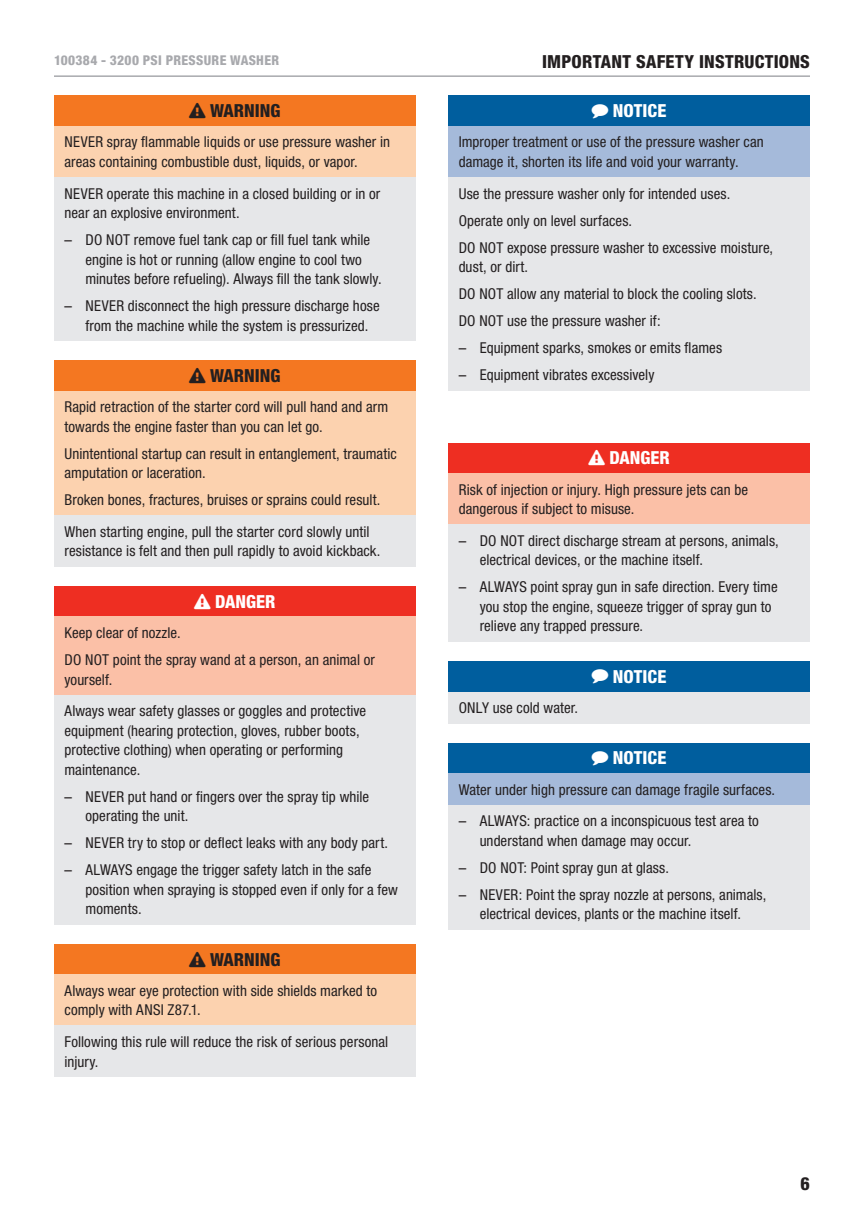
<style>
.page{position:relative;width:864px;height:1215px;background:#fff}
.page>*{position:absolute;margin:0;border:0;box-sizing:border-box;transform-origin:0 0}
.t1{font:800 condensed 18px "Helvetica Neue LT Std";letter-spacing:.005em;color:#231f20}
.t2{font:800 condensed 18px "Helvetica Neue LT Std";color:#fff}
.t3{font:condensed 15px/19.5px "Helvetica Neue LT Std";letter-spacing:.005em;color:#231f20}
.t4{font:800 condensed 13.5px "Helvetica Neue LT Std";letter-spacing:.025em;color:#a8a9ad}
.s1{font-stretch:normal}
</style>
<div class="page">
<hr style="left:54px;top:75px;width:756px;height:2px;background:#a8a9ad">
<div style="left:54px;top:96px;width:362px;height:30px;background:#f47721"></div>
<div style="left:54px;top:126px;width:362px;height:51px;background:#fcd2af"></div>
<div style="left:54px;top:177px;width:362px;height:164px;background:#e6e7e9"></div>
<div style="left:54px;top:361px;width:362px;height:30px;background:#f47721"></div>
<div style="left:54px;top:391px;width:362px;height:125px;background:#fcd2af"></div>
<div style="left:54px;top:516px;width:362px;height:51px;background:#e6e7e9"></div>
<div style="left:54px;top:586px;width:362px;height:31px;background:#ee2e22"></div>
<div style="left:54px;top:617px;width:362px;height:78px;background:#fbc0a7"></div>
<div style="left:54px;top:695px;width:362px;height:230px;background:#e6e7e9"></div>
<div style="left:54px;top:944px;width:362px;height:31px;background:#f47721"></div>
<div style="left:54px;top:975px;width:362px;height:51px;background:#fcd2af"></div>
<div style="left:54px;top:1026px;width:362px;height:51px;background:#e6e7e9"></div>
<div style="left:448px;top:96px;width:362px;height:30px;background:#005e9e"></div>
<div style="left:448px;top:126px;width:362px;height:51px;background:#a5bada"></div>
<div style="left:448px;top:177px;width:362px;height:214px;background:#e6e7e9"></div>
<div style="left:448px;top:443px;width:362px;height:30px;background:#ee2e22"></div>
<div style="left:448px;top:473px;width:362px;height:52px;background:#fbc0a7"></div>
<div style="left:448px;top:525px;width:362px;height:117px;background:#e6e7e9"></div>
<div style="left:448px;top:661px;width:362px;height:31px;background:#005e9e"></div>
<div style="left:448px;top:692px;width:362px;height:32px;background:#e6e7e9"></div>
<div style="left:448px;top:743px;width:362px;height:30px;background:#005e9e"></div>
<div style="left:448px;top:773px;width:362px;height:32px;background:#a5bada"></div>
<div style="left:448px;top:805px;width:362px;height:125px;background:#e6e7e9"></div>
<p class="t4" style="left:54px;top:52px;width:227px">100384 - 3200 PSI PRESSURE WASHER</p>
<p class="t1" style="left:542px;top:50px;width:269px">IMPORTANT SAFETY INSTRUCTIONS</p>
<p class="t1" style="left:210px;top:100px;width:72px">WARNING</p>
<p class="t3" style="left:64px;top:132px;width:327px">NEVER spray flammable liquids or use pressure washer in areas containing combustible dust, liquids, or vapor.</p>
<p class="t3" style="left:64px;top:183px;width:317px">NEVER operate this machine in a closed building or in or near an explosive environment.</p>
<p class="t3" style="left:86px;top:230px;width:298px;text-indent:-21px"><span class="s1">–</span> DO NOT remove fuel tank cap or fill fuel tank while engine is hot or running (allow engine to cool two minutes before refueling). Always fill the tank slowly.</p>
<p class="t3" style="left:86px;top:296px;width:296px;text-indent:-21px"><span class="s1">–</span> NEVER disconnect the high pressure discharge hose from the machine while the system is pressurized.</p>
<p class="t1" style="left:210px;top:364px;width:72px">WARNING</p>
<p class="t3" style="left:64px;top:397px;width:325px">Rapid retraction of the starter cord will pull hand and arm towards the engine faster than you can let go.</p>
<p class="t3" style="left:64px;top:444px;width:334px">Unintentional startup can result in entanglement, traumatic amputation or laceration.</p>
<p class="t3" style="left:64px;top:484px;width:317px;line-height:31.7px">Broken bones, fractures, bruises or sprains could result.<br>When starting engine, pull the starter cord slowly until</p>
<p class="t3" style="left:64px;top:541px;width:318px">resistance is felt and then pull rapidly to avoid kickback.</p>
<p class="t2" style="left:215px;top:590px;width:62px">DANGER</p>
<p class="t3" style="left:64px;top:619px;width:312px;line-height:27px">Keep clear of nozzle.<br>DO NOT point the spray wand at a person, an animal or</p>
<p class="t3" style="left:64px;top:663px;width:303px;line-height:31.7px">yourself.<br>Always wear safety glasses or goggles and protective</p>
<p class="t3" style="left:64px;top:721px;width:297px">equipment (hearing protection, gloves, rubber boots, protective clothing) when operating or performing maintenance.</p>
<p class="t3" style="left:86px;top:787px;width:285px;text-indent:-21px"><span class="s1">–</span> NEVER put hand or fingers over the spray tip while operating the unit.</p>
<p class="t3" style="left:64px;top:833px;width:325px"><span class="s1">–</span> NEVER try to stop or deflect leaks with any body part.</p>
<p class="t3" style="left:86px;top:860px;width:314px;text-indent:-21px"><span class="s1">–</span> ALWAYS engage the trigger safety latch in the safe position when spraying is stopped even if only for a few moments.</p>
<p class="t1" style="left:210px;top:948px;width:72px">WARNING</p>
<p class="t3" style="left:64px;top:981px;width:314px">Always wear eye protection with side shields marked to comply with ANSI Z87.1.</p>
<p class="t3" style="left:64px;top:1032px;width:325px">Following this rule will reduce the risk of serious personal injury.</p>
<p class="t2" style="left:613px;top:100px;width:55px">NOTICE</p>
<p class="t3" style="left:459px;top:132px;width:307px">Improper treatment or use of the pressure washer can damage it, shorten its life and void your warranty.</p>
<p class="t3" style="left:459px;top:180px;width:316px;line-height:27px">Use the pressure washer only for intended uses.<br>Operate only on level surfaces.<br>DO NOT expose pressure washer to excessive moisture,</p>
<p class="t3" style="left:459px;top:253px;width:300px;line-height:27px">dust, or dirt.<br>DO NOT allow any material to block the cooling slots.<br>DO NOT use the pressure washer if:</p>
<p class="t3" style="left:459px;top:338px;width:265px"><span class="s1">–</span> Equipment sparks, smokes or emits flames</p>
<p class="t3" style="left:459px;top:365px;width:197px"><span class="s1">–</span> Equipment vibrates excessively</p>
<p class="t2" style="left:609px;top:447px;width:62px">DANGER</p>
<p class="t3" style="left:459px;top:480px;width:291px">Risk of injection or injury. High pressure jets can be dangerous if subject to misuse.</p>
<p class="t3" style="left:480px;top:531px;width:301px;text-indent:-21px"><span class="s1">–</span> DO NOT direct discharge stream at persons, animals, electrical devices, or the machine itself.</p>
<p class="t3" style="left:480px;top:577px;width:299px;text-indent:-21px"><span class="s1">–</span> ALWAYS point spray gun in safe direction. Every time you stop the engine, squeeze trigger of spray gun to relieve any trapped pressure.</p>
<p class="t2" style="left:613px;top:665px;width:55px">NOTICE</p>
<p class="t3" style="left:459px;top:698px;width:121px">ONLY use cold water.</p>
<p class="t2" style="left:613px;top:747px;width:55px">NOTICE</p>
<p class="t3" style="left:459px;top:779px;width:318px">Water under high pressure can damage fragile surfaces.</p>
<p class="t3" style="left:480px;top:811px;width:281px;text-indent:-21px"><span class="s1">–</span> ALWAYS: practice on a inconspicuous test area to understand when damage may occur.</p>
<p class="t3" style="left:459px;top:858px;width:212px"><span class="s1">–</span> DO NOT: Point spray gun at glass.</p>
<p class="t3" style="left:459px;top:885px;width:309px;text-align:center"><span class="s1">–</span> NEVER: Point the spray nozzle at persons, animals, electrical devices, plants or the machine itself.</p>
<p class="t1" style="left:801px;top:1172px;width:11px">6</p>
</div>
